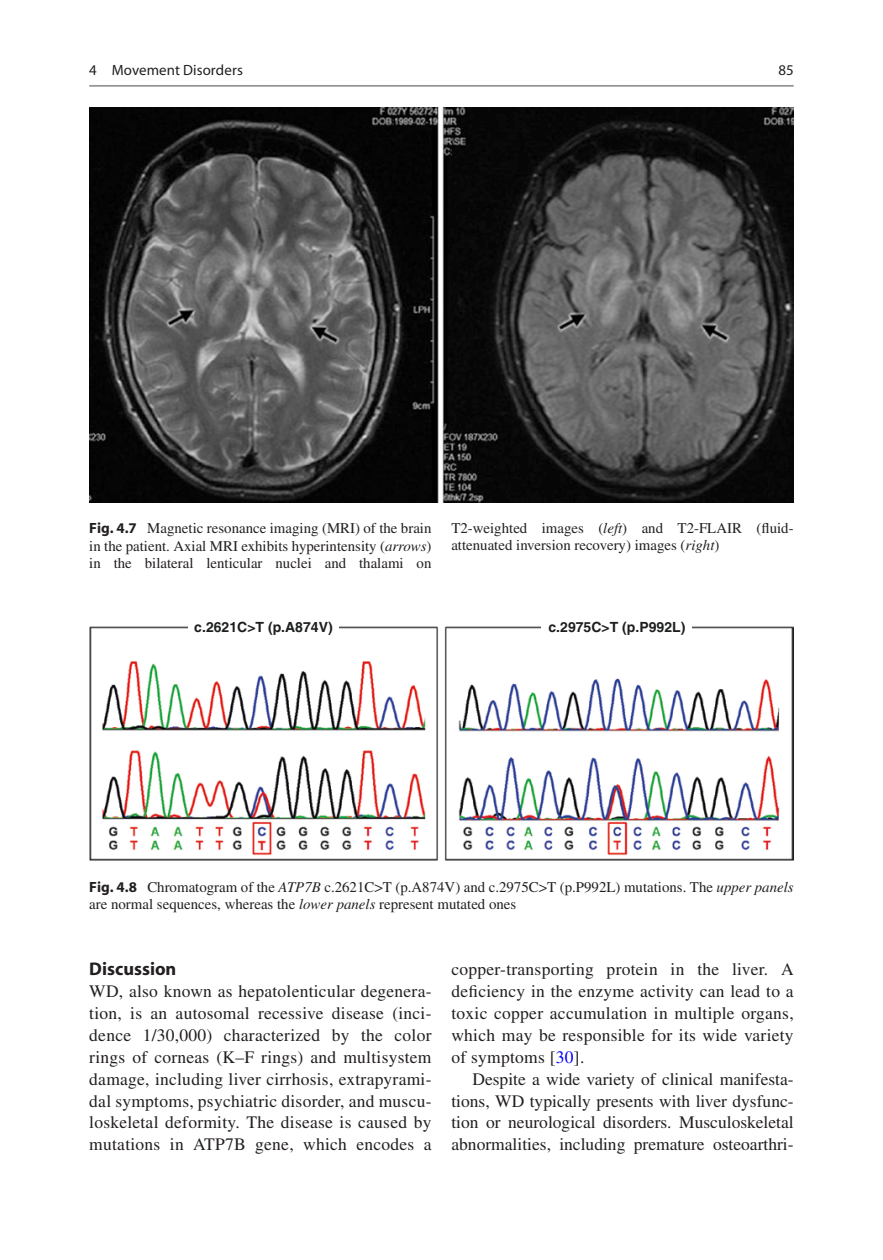
<style>
.page{position:relative;width:883px;height:1260px;background:#fff}
.page>*{position:absolute;margin:0;border:0;box-sizing:border-box;transform-origin:0 0}
.t1{font:700 18.38px "Pxvpll Myriad";color:#231f20}
.t2{font:17.5px/21.9px "Ftjpvd Times";letter-spacing:.015em;color:#231f20;text-align:justify}
.t3{font:14.88px/17.5px "Ftjpvd Times";color:#231f20}
.t4{font:14.88px "Bctgnb Myriad";letter-spacing:.01em;color:#231f20}
.t5{font:14.88px "Mkvwjm Myriad";color:#231f20}
.t6{font:700 14px "Qgrqbb Helvetica";color:#1d1e1f}
.s1{font-family:"Pxvpll Myriad";font-weight:700}
.s2{font-family:"Phjmmv Times";font-style:italic}
.s3{color:#0000fa}
</style>
<div class="page">
<img style="left:89px;top:107px;width:705px;height:395px">
<img style="left:89px;top:626px;width:705px;height:235px">
<div style="left:188px;top:621px;width:151px;height:18px;background:#fff"></div>
<div style="left:541px;top:619px;width:151px;height:17px;background:#fff"></div>
<hr style="left:89px;top:85px;width:705px;height:2px;background:#939598">
<p class="t4" style="left:89px;top:63px;width:155px">4 Movement Disorders</p>
<p class="t5" style="left:779px;top:63px;width:17px">85</p>
<p class="t3" style="left:89px;top:520px;width:344px;text-align:justify"><span class="s1">Fig. 4.7</span> Magnetic resonance imaging (MRI) of the brain in the patient. Axial MRI exhibits hyperintensity (<span class="s2">arrows</span>) in the bilateral lenticular nuclei and thalami on</p>
<p class="t3" style="left:451px;top:519px;width:344px">T2-weighted images (<span class="s2">left</span>) and T2-FLAIR (fluid&shy;attenuated inversion recovery) images (<span class="s2">right</span>)</p>
<p class="t6" style="left:194px;top:618px;width:140px">c.2621C&gt;T (p.A874V)</p>
<p class="t6" style="left:549px;top:618px;width:138px">c.2975C&gt;T (p.P992L)</p>
<p class="t3" style="left:89px;top:878px;width:706px"><span class="s1">Fig. 4.8</span> Chromatogram of the <span class="s2">ATP7B</span> c.2621C&gt;T (p.A874V) and c.2975C&gt;T (p.P992L) mutations. The <span class="s2">upper panels </span>are normal sequences, whereas the <span class="s2">lower panels</span> represent mutated ones</p>
<p class="t1" style="left:89px;top:960px;width:89px">Discussion</p>
<p class="t2" style="left:89px;top:980px;width:344px">WD, also known as hepatolenticular degenera&shy;tion, is an autosomal recessive disease (inci&shy;dence 1/30,000) characterized by the color rings of corneas (K–F rings) and multisystem damage, including liver cirrhosis, extrapyrami&shy;dal symptoms, psychiatric disorder, and muscu&shy;loskeletal deformity. The disease is caused by mutations in ATP7B gene, which encodes a</p>
<p class="t2" style="left:451px;top:958px;width:344px">copper-transporting protein in the liver. A deficiency in the enzyme activity can lead to a toxic copper accumulation in multiple organs, which may be responsible for its wide variety of symptoms [<span class="s3">30</span>].</p>
<p class="t2" style="left:451px;top:1068px;width:344px;text-indent:21px">Despite a wide variety of clinical manifesta&shy;tions, WD typically presents with liver dysfunc&shy;tion or neurological disorders. Musculoskeletal abnormalities, including premature osteoarthri-</p>
</div>
